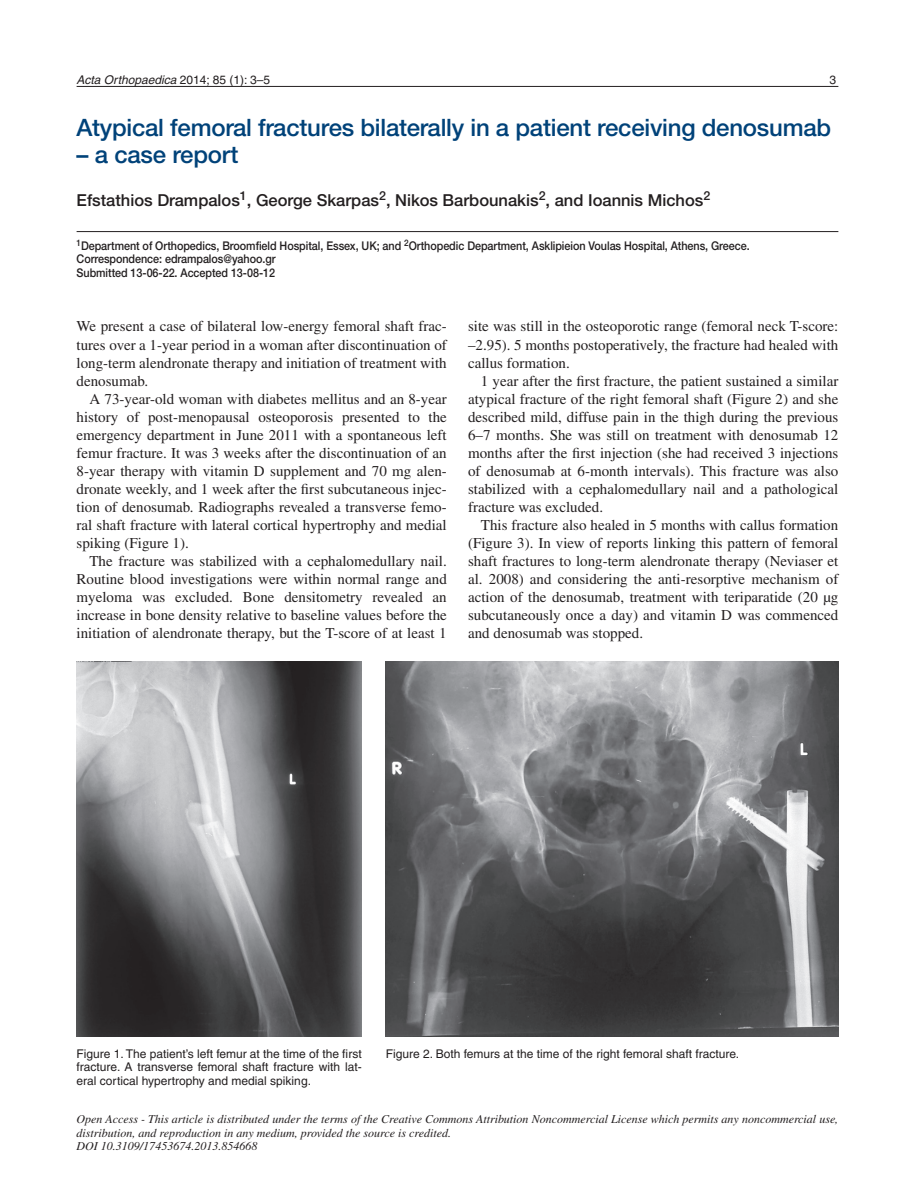
<style>
.page{position:relative;width:915px;height:1191px;background:#fff}
.page>*{position:absolute;margin:0;border:0;box-sizing:border-box;transform-origin:0 0}
.t1{font:500 24px "Helvetica Neue LTW1 G";letter-spacing:-.01em;color:#004279}
.t2{font:500 16.5px "Helvetica Neue LTW1 G";color:#231f20}
.t3{font:15px/18px "Times";color:#231f20;text-align:justify}
.t4{font:italic 12px/13.5px "Times";color:#231f20}
.t5{font:12px/13.5px "Helvetica";color:#231f20}
.t6{font:500 12px/13.5px "Helvetica Neue LTW1 G";letter-spacing:-.005em;color:#231f20;scale:.9 1}
.t7{font:italic 12px "Helvetica";color:#231f20}
.s1{font-style:normal}
</style>
<div class="page">
<hr style="left:77px;top:86px;width:761px;height:1px;background:#231f20">
<hr style="left:77px;top:231px;width:761px;height:1px;background:#231f20">
<img style="left:77px;top:661px;width:284px;height:375px">
<img style="left:386px;top:661px;width:452px;height:375px">
<p class="t7" style="left:77px;top:72px;width:195px">Acta Orthopaedica <span class="s1">2014; 85 (1): 3–5</span></p>
<p class="t5" style="left:829px;top:73px;width:8px">3</p>
<h1 class="t1" style="left:77px;top:113px;width:755px">Atypical femoral fractures bilaterally in a patient receiving denosumab</h1>
<h1 class="t1" style="left:77px;top:140px;width:163px">– a case report</h1>
<p class="t2" style="left:77px;top:190px;width:635px">Efstathios Drampalos<sup>1</sup>, George Skarpas<sup>2</sup>, Nikos Barbounakis<sup>2</sup>, and Ioannis Michos<sup>2</sup></p>
<p class="t6" style="left:77px;top:238px;width:749px"><sup>1</sup>Department of Orthopedics, Broomfield Hospital, Essex, UK; and <sup>2</sup>Orthopedic Department, Asklipieion Voulas Hospital, Athens, Greece.<br>Correspondence: edrampalos@yahoo.gr<br>Submitted 13-06-22. Accepted 13-08-12</p>
<p class="t3" style="left:77px;top:317px;width:371px">We present a case of bilateral low-energy femoral shaft frac&shy;tures over a 1-year period in a woman after discontinuation of long-term alendronate therapy and initiation of treatment with denosumab.</p>
<p class="t3" style="left:77px;top:389px;width:371px;text-indent:13px">A 73-year-old woman with diabetes mellitus and an 8-year history of post-menopausal osteoporosis presented to the emergency department in June 2011 with a spontaneous left femur fracture. It was 3 weeks after the discontinuation of an 8-year therapy with vitamin D supplement and 70 mg alen&shy;dronate weekly, and 1 week after the first subcutaneous injec&shy;tion of denosumab. Radiographs revealed a transverse femo&shy;ral shaft fracture with lateral cortical hypertrophy and medial spiking (Figure 1).</p>
<p class="t3" style="left:77px;top:551px;width:371px;text-indent:13px">The fracture was stabilized with a cephalomedullary nail.<br>Routine blood investigations were within normal range and myeloma was excluded. Bone densitometry revealed an increase in bone density relative to baseline values before the initiation of alendronate therapy, but the T-score of at least 1</p>
<p class="t3" style="left:468px;top:317px;width:371px">site was still in the osteoporotic range (femoral neck T-score: –2.95). 5 months postoperatively, the fracture had healed with callus formation.</p>
<p class="t3" style="left:468px;top:371px;width:371px;text-indent:13px">1 year after the first fracture, the patient sustained a similar atypical fracture of the right femoral shaft (Figure 2) and she described mild, diffuse pain in the thigh during the previous 6–7 months. She was still on treatment with denosumab 12 months after the first injection (she had received 3 injections of denosumab at 6-month intervals). This fracture was also stabilized with a cephalomedullary nail and a pathological fracture was excluded.</p>
<p class="t3" style="left:468px;top:515px;width:371px;text-indent:13px">This fracture also healed in 5 months with callus formation (Figure 3). In view of reports linking this pattern of femoral shaft fractures to long-term alendronate therapy (Neviaser et al. 2008) and considering the anti-resorptive mechanism of action of the denosumab, treatment with teriparatide (20 µg subcutaneously once a day) and vitamin D was commenced and denosumab was stopped.</p>
<p class="t5" style="left:77px;top:1046px;width:286px">Figure 1. The patient’s left femur at the time of the first</p>
<p class="t5" style="left:386px;top:1046px;width:355px">Figure 2. Both femurs at the time of the right femoral shaft fracture.</p>
<p class="t5" style="left:77px;top:1060px;width:286px">fracture. A transverse femoral shaft fracture with lat&shy;eral cortical hypertrophy and medial spiking.</p>
<p class="t4" style="left:77px;top:1112px;width:763px">Open Access - This article is distributed under the terms of the Creative Commons Attribution Noncommercial License which permits any noncommercial use, distribution, and reproduction in any medium, provided the source is credited.<br>DOI 10.3109/17453674.2013.854668</p>
</div>
